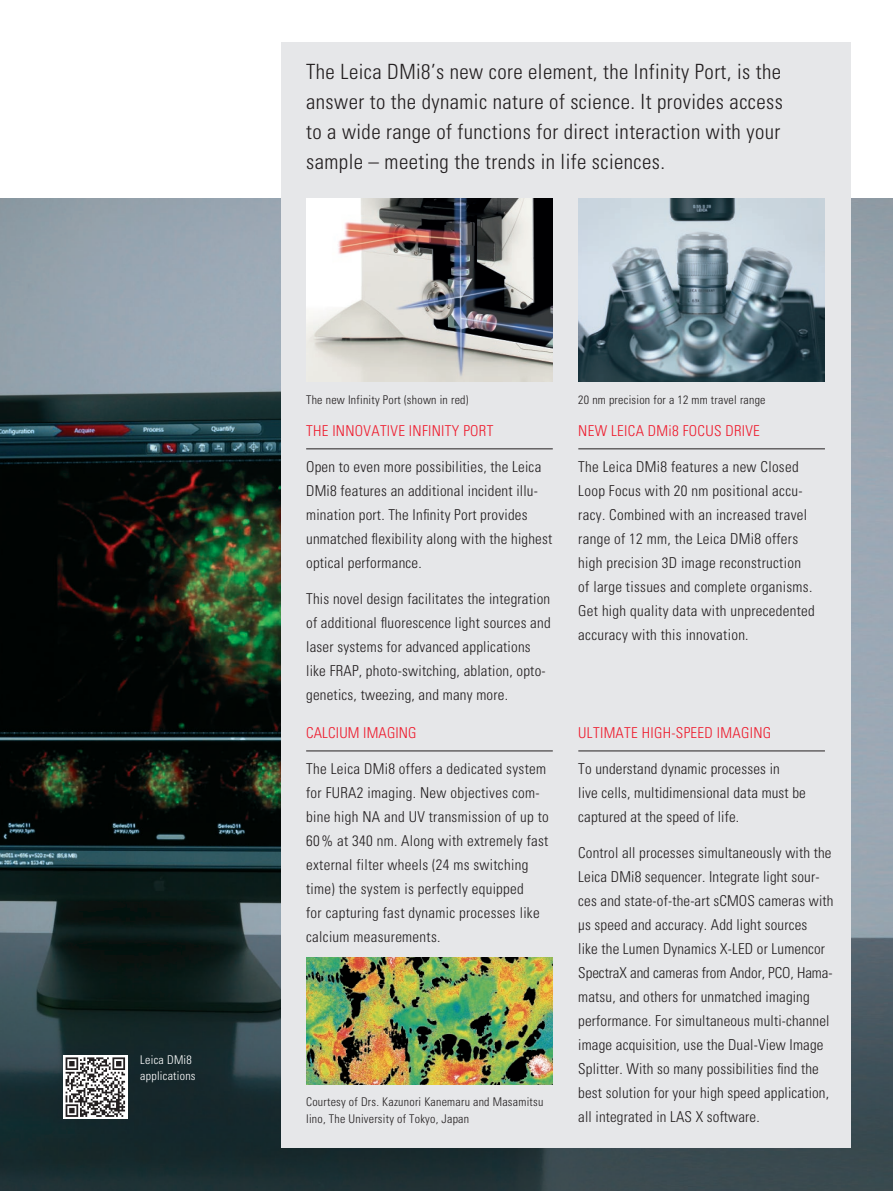
<style>
.page{position:relative;width:893px;height:1191px;background:#fff}
.page>*{position:absolute;margin:0;border:0;box-sizing:border-box;transform-origin:0 0}
.t1{font:300 condensed 21px/30px "Univers LT Std";letter-spacing:.02em;color:#231f20}
.t2{font:300 condensed 15px/24px "Univers LT Std";letter-spacing:.015em;color:#231f20}
.t3{font:300 condensed 15px "Univers LT Std";letter-spacing:.02em;color:#ee1b2d}
.t4{font:300 condensed 12px/16.5px "Univers LT Std";letter-spacing:.02em;color:#231f20}
.t5{font:300 condensed 12px/16.5px "Univers LT Std";letter-spacing:.02em;color:#fff}
</style>
<div class="page">
<img style="left:0;top:199px;width:893px;height:992px">
<div style="left:281px;top:43px;width:569px;height:1105px;background:#e6e7e9"></div>
<img style="left:306px;top:199px;width:247px;height:182px">
<img style="left:306px;top:957px;width:247px;height:127px">
<img style="left:578px;top:199px;width:247px;height:182px">
<hr style="left:306px;top:448px;width:247px;height:1px;background:#231f20">
<hr style="left:306px;top:750px;width:247px;height:1px;background:#231f20">
<hr style="left:578px;top:448px;width:247px;height:1px;background:#231f20">
<hr style="left:578px;top:750px;width:247px;height:1px;background:#231f20">
<svg style="left:64px;top:1054px;width:64px;height:64px"></svg>
<svg style="left:64px;top:1055px;width:63px;height:63px"></svg>
<svg style="left:66px;top:1057px;width:59px;height:59px"></svg>
<p class="t5" style="left:140px;top:1051px;width:57px">Leica DMi8 applications</p>
<h1 class="t1" style="left:306px;top:57px;width:478px">The Leica DMi8’s new core element, the Infinity Port, is the answer to the dynamic nature of science. It provides access to a wide range of functions for direct interaction with your sample – meeting the trends in life sciences.</h1>
<p class="t4" style="left:306px;top:392px;width:164px">The new Infinity Port (shown in red)</p>
<p class="t4" style="left:578px;top:392px;width:189px">20 nm precision for a 12 mm travel range</p>
<p class="t3" style="left:306px;top:422px;width:35px">The innovativ</p>
<p class="t3" style="left:398px;top:422px;width:22px">e Infinit</p>
<p class="t3" style="left:452px;top:422px;width:27px">y Port</p>
<p class="t2" style="left:306px;top:455px;width:248px">Open to even more possibilities, the Leica DMi8 features an additional incident illu&shy;mination port. The Infinity Port provides unmatched flexibility along with the highest optical performance.</p>
<p class="t2" style="left:306px;top:587px;width:246px">This novel design facilitates the integration of additional fluorescence light sources and laser systems for advanced applications like FRAP, photo-switching, ablation, opto&shy;genetics, tweezing, and many more.</p>
<p class="t3" style="left:306px;top:724px;width:15px">Calci</p>
<p class="t3" style="left:339px;top:724px;width:79px">umimaging</p>
<p class="t2" style="left:306px;top:757px;width:244px">The Leica DMi8 offers a dedicated system for FURA2 imaging. New objectives com&shy;bine high NA and UV transmission of up to 60% at 340 nm. Along with extremely fast external filter wheels (24 ms switching time) the system is perfectly equipped<br>for capturing fast dynamic processes like calcium measurements.</p>
<p class="t4" style="left:306px;top:1093px;width:239px">Courtesy of Drs. Kazunori Kanemaru and Masamitsu<br>Iino, The University of Tokyo, Japan</p>
<p class="t3" style="left:578px;top:422px;width:155px">n ew Leica DMi8 focus driv</p>
<p class="t3" style="left:753px;top:422px;width:8px">e</p>
<p class="t2" style="left:578px;top:455px;width:238px">The Leica DMi8 features a new Closed Loop Focus with 20 nm positional accu&shy;racy. Combined with an increased travel range of 12 mm, the Leica DMi8 offers high precision 3D image reconstruction of large tissues and complete organisms.<br>Get high quality data with unprecedented accuracy with this innovation.</p>
<p class="t3" style="left:578px;top:724px;width:9px">Ultimat</p>
<p class="t3" style="left:631px;top:724px;width:141px">e high-speed imaging</p>
<p class="t2" style="left:578px;top:757px;width:229px">To understand dynamic processes in<br>live cells, multidimensional data must be captured at the speed of life.</p>
<p class="t2" style="left:578px;top:841px;width:257px">Control all processes simultaneously with the Leica DMi8 sequencer. Integrate light sour&shy;ces and state-of-the-art sCMOS cameras with µs speed and accuracy. Add light sources<br>like the Lumen Dynamics X-LED or Lumencor SpectraX and cameras from Andor, PCO, Hama&shy;matsu, and others for unmatched imaging performance. For simultaneous multi-channel image acquisition, use the Dual-View Image Splitter. With so many possibilities find the best solution for your high speed application, all integrated in LAS X software.</p>
</div>
